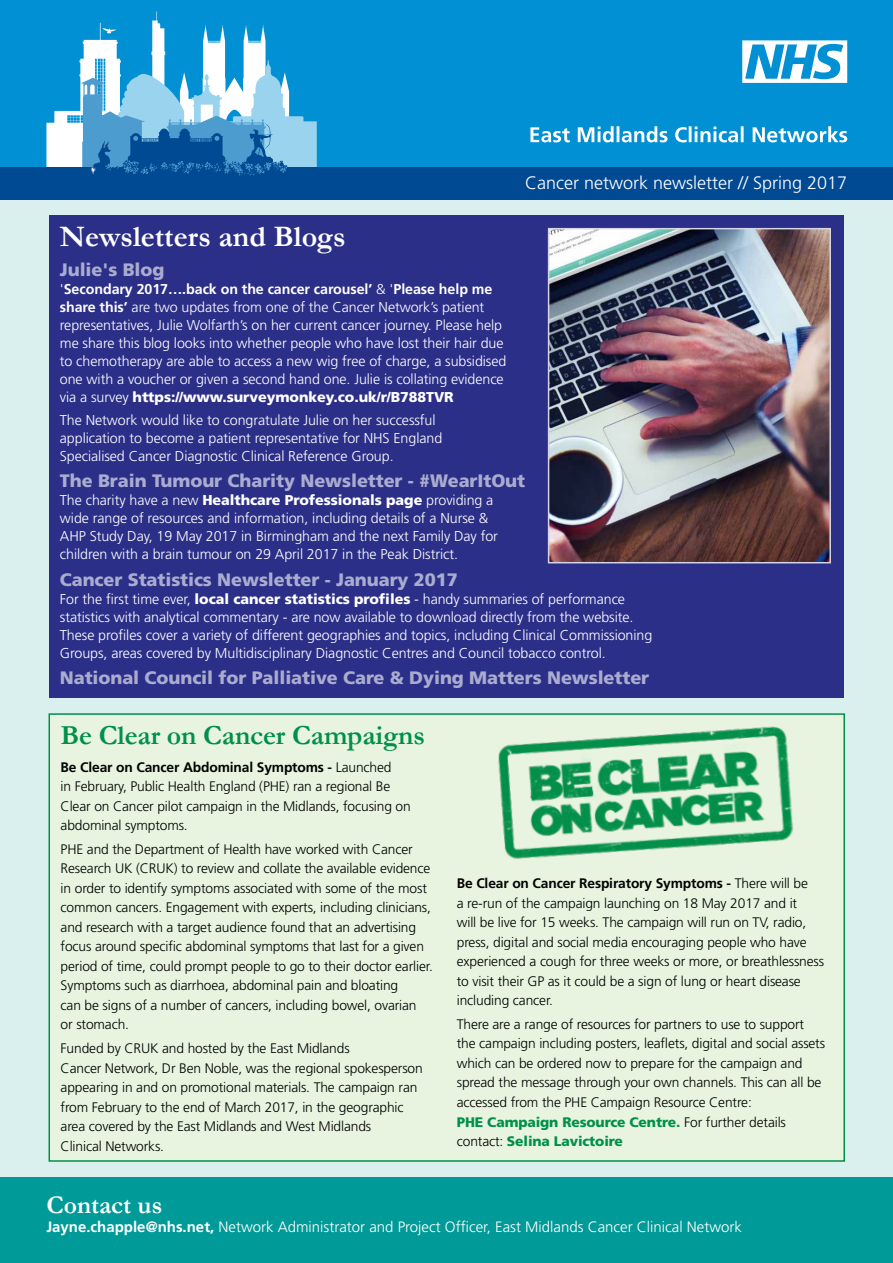
<style>
.page{position:relative;width:893px;height:1263px;background:#d9f0ef}
.page>*{position:absolute;margin:0;border:0;box-sizing:border-box;transform-origin:0 0}
.t1{font:700 30px "Garamond";color:#fff}
.t2{font:700 27.75px "Garamond";letter-spacing:-.005em;color:#00904a}
.t3{font:700 25.5px "Garamond";color:#fff}
.t4{font:900 18px "Frutiger";letter-spacing:-.005em;color:#aaaccf}
.t5{font:300 18px "Frutiger";color:#fff}
.t6{font:300 15px "Frutiger";color:#fff}
.t7{font:300 14.25px/18px "Frutiger";letter-spacing:-.005em;color:#fff}
.t8{font:300 13.8px/19.5px "Frutiger";letter-spacing:-.01em;color:#000}
.s1{font-weight:700}
.s2{font-weight:900}
.s3{font-weight:900;color:#00904a}
</style>
<div class="page">
<div style="left:0;top:0;width:893px;height:186px;background:#0090d3"></div>
<div style="left:0;top:167px;width:893px;height:33px;background:#004a93"></div>
<svg style="left:46px;top:11px;width:271px;height:164px"></svg>
<div style="left:0;top:1178px;width:893px;height:85px;background:#009a98"></div>
<svg style="left:530px;top:126px;width:317px;height:16px"></svg>
<svg style="left:742px;top:40px;width:105px;height:43px"></svg>
<div style="left:49px;top:714px;width:795px;height:447px;background:#e8f4e0"></div>
<img style="left:481px;top:713px;width:331px;height:146px">
<div style="left:49px;top:215px;width:795px;height:483px;background:#2c2f88"></div>
<img style="left:551px;top:231px;width:277px;height:329px">
<div style="left:548px;top:228px;width:283px;height:335px;border:2px solid #d5d5e7"></div>
<h3 class="t5" style="left:525px;top:172px;width:324px">Cancer network newsletter // Spring 2017</h3>
<h1 class="t1" style="left:60px;top:218px;width:287px">Newsletters and Blogs</h1>
<h3 class="t4" style="left:60px;top:259px;width:106px">Julie's Blog</h3>
<p class="t7" style="left:60px;top:280px;width:448px">'<span class="s1">Secondary 2017….back on the cancer carousel’</span> &amp; '<span class="s1">Please help me share this’</span> are two updates from one of the Cancer Network’s patient representatives, Julie Wolfarth’s on her current cancer journey. Please help me share this blog looks into whether people who have lost their hair due to chemotherapy are able to access a new wig free of charge, a subsidised one with a voucher or given a second hand one. Julie is collating evidence via a survey <span class="s2">https://www.surveymonkey.co.uk/r/B788TVR</span></p>
<p class="t7" style="left:60px;top:411px;width:384px">The Network would like to congratulate Julie on her successful application to become a patient representative for NHS England<br>Specialised Cancer Diagnostic Clinical Reference Group.</p>
<h3 class="t4" style="left:60px;top:470px;width:467px">The Brain Tumour Charity Newsletter - #WearItOut</h3>
<p class="t7" style="left:60px;top:491px;width:440px">The charity have a new <span class="s2">Healthcare Professionals page</span> providing a wide range of resources and information, including details of a Nurse &amp; AHP Study Day, 19 May 2017 in Birmingham and the next Family Day for children with a brain tumour on 29 April 2017 in the Peak District.</p>
<h3 class="t4" style="left:60px;top:568px;width:399px">Cancer Statistics Newsletter - January 2017</h3>
<p class="t7" style="left:60px;top:590px;width:594px">For the first time ever, <span class="s2">local cancer statistics profiles</span> - handy summaries of performance statistics with analytical commentary - are now available to download directly from the website.<br>These profiles cover a variety of different geographies and topics, including Clinical Commissioning Groups, areas covered by Multidisciplinary Diagnostic Centres and Council tobacco control.</p>
<h3 class="t4" style="left:60px;top:667px;width:591px">National Council for Palliative Care &amp; Dying Matters Newsletter</h3>
<h2 class="t2" style="left:61px;top:718px;width:366px">Be Clear on Cancer Campaigns</h2>
<p class="t8" style="left:61px;top:757px;width:352px"><span class="s1">Be Clear on Cancer Abdominal Symptoms -</span> Launched<br>in February, Public Health England (PHE) ran a regional Be Clear on Cancer pilot campaign in the Midlands, focusing on abdominal symptoms.</p>
<p class="t8" style="left:61px;top:839px;width:374px">PHE and the Department of Health have worked with Cancer Research UK (CRUK) to review and collate the available evidence in order to identify symptoms associated with some of the most common cancers. Engagement with experts, including clinicians, and research with a target audience found that an advertising focus around specific abdominal symptoms that last for a given period of time, could prompt people to go to their doctor earlier.<br>Symptoms such as diarrhoea, abdominal pain and bloating<br>can be signs of a number of cancers, including bowel, ovarian<br>or stomach.</p>
<p class="t8" style="left:61px;top:1038px;width:364px">Funded by CRUK and hosted by the East Midlands<br>Cancer Network, Dr Ben Noble, was the regional spokesperson appearing in and on promotional materials. The campaign ran from February to the end of March 2017, in the geographic area covered by the East Midlands and West Midlands<br>Clinical Networks.</p>
<p class="t8" style="left:457px;top:874px;width:369px"><span class="s1">Be Clear on Cancer Respiratory Symptoms -</span> There will be<br>a re-run of the campaign launching on 18 May 2017 and it<br>will be live for 15 weeks. The campaign will run on TV, radio, press, digital and social media encouraging people who have experienced a cough for three weeks or more, or breathlessness to visit their GP as it could be a sign of lung or heart disease including cancer.</p>
<p class="t8" style="left:457px;top:1014px;width:370px">There are a range of resources for partners to use to support the campaign including posters, leaflets, digital and social assets which can be ordered now to prepare for the campaign and spread the message through your own channels. This can all be accessed from the PHE Campaign Resource Centre:<br><span class="s3">PHE Campaign Resource Centre.</span> For further details contact: <span class="s3">Selina Lavictoire</span></p>
<h3 class="t3" style="left:46px;top:1189px;width:117px">Contact us</h3>
<p class="t6" style="left:46px;top:1218px;width:697px"><span class="s1">Jayne.chapple@nhs.net,</span> Network Administrator and Project Officer, East Midlands Cancer Clinical Network</p>
</div>
